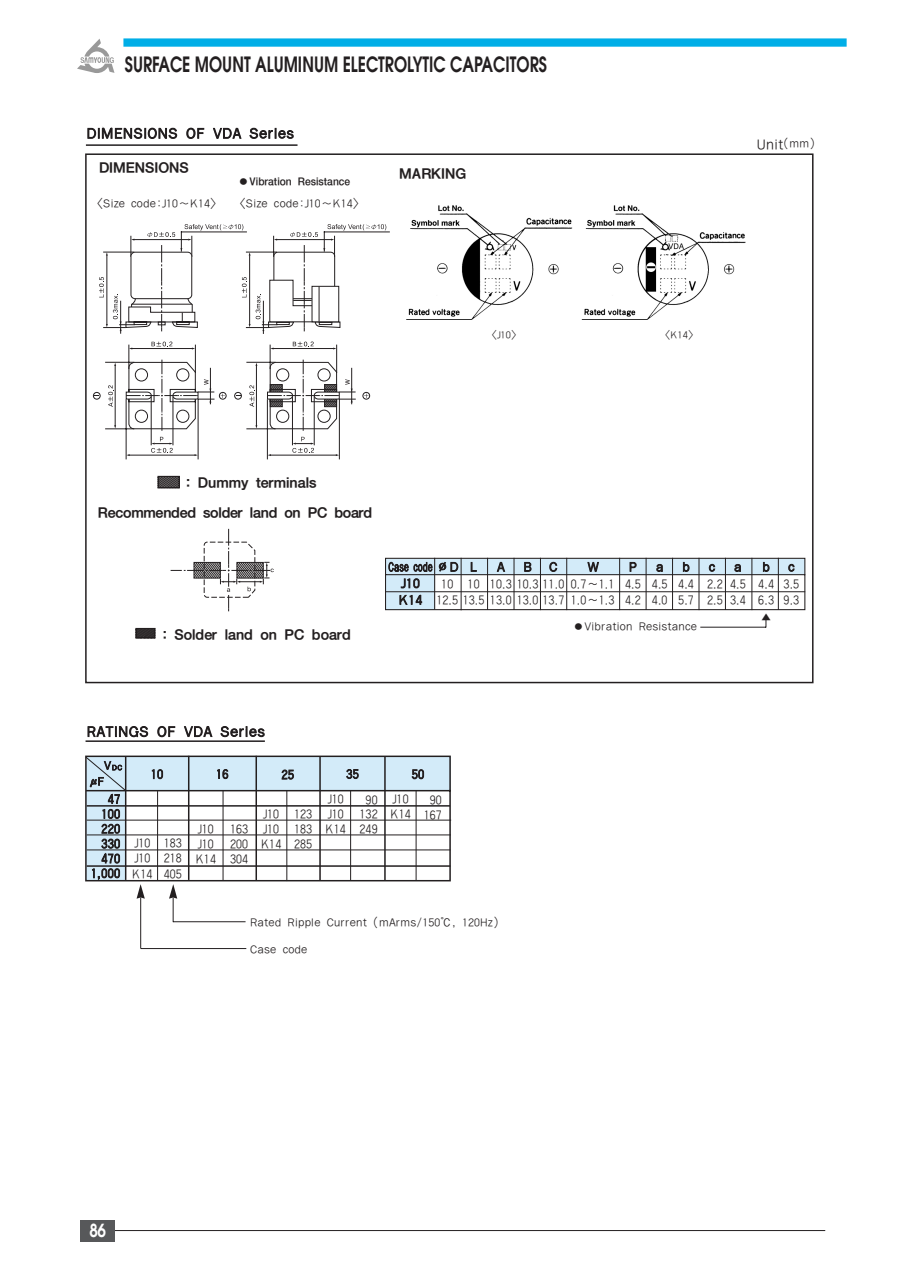
<style>
.page{position:relative;width:914px;height:1284px;background:#fff}
.page>*{position:absolute;margin:0;border:0;box-sizing:border-box;transform-origin:0 0}
.t1{font:600 21px "Avant Garde";color:#231f20;scale:.75 1}
.t2{font:600 18px "Avant Garde";color:#fff;scale:.85 1}
.t3{font:15px "J Cbg K";color:#231f20}
.t4{font:15px "J Cmg J";letter-spacing:.03em;color:#231f20}
.t5{font:13.5px/14.9px "J Cmg J";color:#231f20;scale:.9 1}
.t6{font:13.5px "J Cmg J";color:#231f20}
.t7{font:13.5px "J Cmg J";letter-spacing:.03em;color:#231f20;scale:.65 1}
.t8{font:12px "J Cmg J";color:#231f20}
.t9{font:12px "J Ctg T";color:#231f20}
.t10{font:10.5px "J Cmg J";color:#231f20}
.t11{font:7.5px "J Cmg J";color:#231f20}
.s1{font-size:12px}
</style>
<div class="page">
<hr style="left:151px;top:397px;width:1px;height:48px;background:#231f20">
<hr style="left:173px;top:397px;width:1px;height:48px;background:#231f20">
<hr style="left:198px;top:399px;width:1px;height:60px;background:#231f20">
<hr style="left:126px;top:399px;width:1px;height:60px;background:#231f20">
<hr style="left:129px;top:455px;width:66px;height:1px;background:#231f20">
<svg style="left:151px;top:437px;width:22px;height:16px"></svg>
<svg style="left:105px;top:342px;width:109px;height:89px"></svg>
<div style="left:219px;top:392px;width:7px;height:7px;border:1px solid #231f20;border-radius:50%"></div>
<div style="left:93px;top:392px;width:7px;height:7px;border:1px solid #231f20;border-radius:50%"></div>
<div style="left:363px;top:392px;width:7px;height:7px;border:1px solid #231f20;border-radius:50%"></div>
<div style="left:234px;top:392px;width:7px;height:7px;border:1px solid #231f20;border-radius:50%"></div>
<hr style="left:292px;top:397px;width:1px;height:48px;background:#231f20">
<hr style="left:314px;top:397px;width:1px;height:48px;background:#231f20">
<hr style="left:339px;top:399px;width:1px;height:60px;background:#231f20">
<hr style="left:267px;top:399px;width:1px;height:60px;background:#231f20">
<hr style="left:270px;top:455px;width:66px;height:1px;background:#231f20">
<svg style="left:292px;top:437px;width:22px;height:16px"></svg>
<svg style="left:157px;top:476px;width:23px;height:12px"></svg>
<svg style="left:246px;top:342px;width:110px;height:89px"></svg>
<svg style="left:135px;top:628px;width:20px;height:11px"></svg>
<svg style="left:171px;top:529px;width:103px;height:82px"></svg>
<hr style="left:324px;top:232px;width:65px;height:1px;background:#231f20">
<svg style="left:99px;top:224px;width:287px;height:110px"></svg>
<hr style="left:85px;top:1230px;width:740px;height:1px;background:#231f20">
<div style="left:81px;top:1220px;width:34px;height:22px;background:#57585a"></div>
<img style="left:406px;top:205px;width:340px;height:115px">
<hr style="left:86px;top:144px;width:211px;height:2px;background:#231f20">
<hr style="left:86px;top:740px;width:179px;height:2px;background:#231f20">
<hr style="left:141px;top:948px;width:105px;height:1px;background:#231f20">
<hr style="left:140px;top:898px;width:1px;height:50px;background:#231f20">
<svg style="left:85px;top:755px;width:367px;height:167px"></svg>
<div style="left:123px;top:38px;width:723px;height:9px;background:#00aee7"></div>
<svg style="left:77px;top:39px;width:37px;height:34px"></svg>
<svg style="left:385px;top:557px;width:421px;height:71px"></svg>
<hr style="left:700px;top:627px;width:66px;height:1px;background:#231f20">
<h1 class="t1" style="left:125px;top:56px;width:564px">SURFACE MOUNT ALUMINUM ELECTROLYTIC CAPACITORS</h1>
<p class="t4" style="left:87px;top:127px;width:209px">DIMENSIONS OF VDA Series</p>
<p class="t3" style="left:99px;top:161px;width:91px">DIMENSIONS</p>
<p class="t3" style="left:399px;top:166px;width:69px">MARKING</p>
<p class="t9" style="left:237px;top:176px;width:114px">●Vibration Resistance</p>
<p class="t8" style="left:97px;top:198px;width:120px">&lt;Size code:J10~K14&gt;</p>
<p class="t8" style="left:240px;top:198px;width:120px">&lt;Size code:J10~K14&gt;</p>
<p class="t3" style="left:186px;top:476px;width:132px">: Dummy terminals</p>
<p class="t3" style="left:98px;top:506px;width:276px">Recommended solder land on PC board</p>
<p class="t10" style="left:492px;top:330px;width:26px">&lt;J10&gt;</p>
<p class="t10" style="left:665px;top:330px;width:30px">&lt;K14&gt;</p>
<p class="t4" style="left:757px;top:138px;width:60px">Unit<span class="s1">(mm)</span></p>
<p class="t7" style="left:388px;top:561px;width:138px">Case code ØD L</p>
<p class="t6" style="left:497px;top:561px;width:9px">A</p>
<p class="t6" style="left:523px;top:561px;width:10px">B</p>
<p class="t6" style="left:549px;top:561px;width:10px">C</p>
<p class="t6" style="left:587px;top:561px;width:13px">W</p>
<p class="t6" style="left:629px;top:561px;width:9px">P</p>
<p class="t6" style="left:656px;top:561px;width:9px">a</p>
<p class="t6" style="left:682px;top:561px;width:9px">b</p>
<p class="t6" style="left:708px;top:561px;width:8px">c</p>
<p class="t6" style="left:734px;top:561px;width:9px">a</p>
<p class="t6" style="left:762px;top:561px;width:9px">b</p>
<p class="t6" style="left:788px;top:561px;width:8px">c</p>
<p class="t6" style="left:401px;top:577px;width:20px">J10</p>
<p class="t5" style="left:399px;top:576px;width:446px;line-height:16.5px;text-align:right">10 10 10.3 10.3 11.0 0.7~1.1 4.5 4.5 4.4 2.2 4.5 4.4 3.5<br>K14 12.5 13.5 13.0 13.0 13.7 1.0~1.3 4.2 4.0 5.7 2.5 3.4 6.3 9.3</p>
<p class="t3" style="left:163px;top:627px;width:189px">: Solder land on PC board</p>
<p class="t4" style="left:87px;top:725px;width:180px">RATINGS OF VDA Series</p>
<p class="t11" style="left:104px;top:764px;width:20px"><span class="s1">V</span>DC</p>
<p class="t8" style="left:90px;top:776px;width:16px">μF</p>
<p class="t5" style="left:151px;top:768px;width:15px">10</p>
<p class="t5" style="left:216px;top:767px;width:15px">16</p>
<p class="t5" style="left:281px;top:768px;width:15px">25</p>
<p class="t5" style="left:346px;top:767px;width:15px">35</p>
<p class="t5" style="left:412px;top:768px;width:15px">50</p>
<p class="t5" style="left:325px;top:792px;width:24px">J10<br>J10<br>K14</p>
<p class="t5" style="left:91px;top:792px;width:34px;text-align:right">47<br>100<br>220<br>330<br>470<br>1,000</p>
<p class="t5" style="left:390px;top:793px;width:24px">J10<br>K14</p>
<p class="t5" style="left:359px;top:793px;width:22px;text-align:center">90<br>132<br>249</p>
<p class="t5" style="left:261px;top:807px;width:24px">J10<br>J10<br>K14</p>
<p class="t5" style="left:294px;top:808px;width:22px;text-align:justify">123<br>183<br>285</p>
<p class="t5" style="left:196px;top:822px;width:24px">J10<br>J10<br>K14</p>
<p class="t5" style="left:230px;top:823px;width:22px;text-align:justify">163<br>200<br>304</p>
<p class="t5" style="left:132px;top:835px;width:24px;line-height:15.8px">J10<br>J10<br>K14</p>
<p class="t5" style="left:164px;top:836px;width:22px">183<br>218</p>
<p class="t5" style="left:164px;top:867px;width:22px">405</p>
<p class="t5" style="left:424px;top:793px;width:22px;text-align:center">90<br>167</p>
<p class="t8" style="left:250px;top:917px;width:250px">Rated Ripple Current (mArms/150℃, 120Hz)</p>
<p class="t8" style="left:250px;top:944px;width:59px">Case code</p>
<p class="t8" style="left:572px;top:621px;width:126px">●Vibration Resistance</p>
<p class="t10" style="left:760px;top:612px;width:12px">▲</p>
<h2 class="t2" style="left:90px;top:1224px;width:21px">86</h2>
</div>
